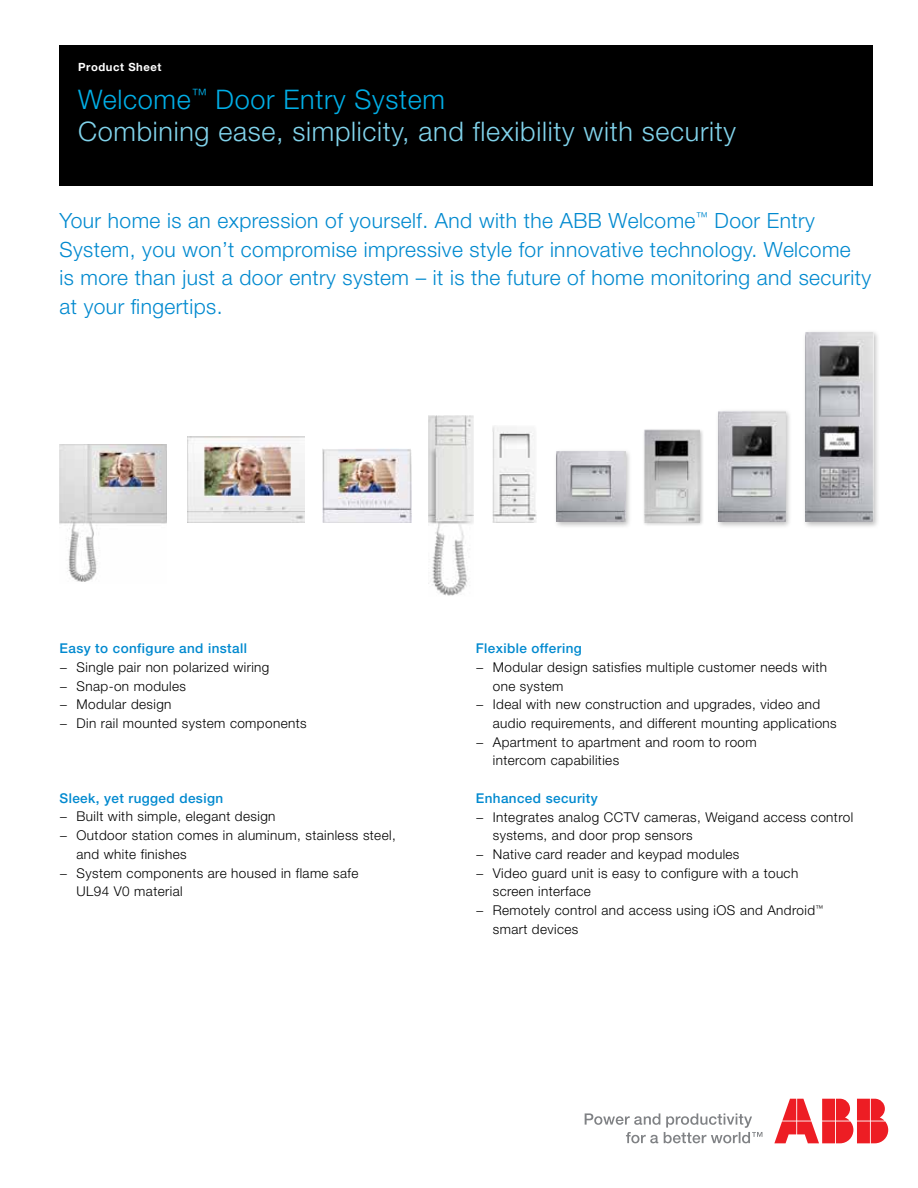
<style>
.page{position:relative;width:918px;height:1188px;background:#fff}
.page>*{position:absolute;margin:0;border:0;box-sizing:border-box;transform-origin:0 0}
.t1{font:300 27px/31.5px "Helvetica Neue LT Std";letter-spacing:.025em;color:#81d3eb}
.t2{font:300 21px/28.5px "Helvetica Neue LT Std";letter-spacing:.02em;color:#0089cf}
.t3{font:300 13.5px/18.8px "Helvetica Neue LT Std";letter-spacing:.03em;color:#000}
.t4{font:500 13.5px "Helvetica Neue LT Std";letter-spacing:.03em;color:#0089cf}
.t5{font:700 11.25px "Helvetica Neue";letter-spacing:.05em;color:#fff}
.s1{color:#00aee6}
</style>
<div class="page">
<svg style="left:585px;top:1113px;width:177px;height:30px"></svg>
<svg style="left:774px;top:1099px;width:114px;height:44px"></svg>
<div style="left:60px;top:45px;width:813px;height:140px;background:#000"></div>
<div style="left:554px;top:448px;width:78px;height:81px;background:#000;opacity:.26"></div>
<img style="left:557px;top:451px;width:68px;height:71px">
<div style="left:643px;top:428px;width:61px;height:98px;background:#000;opacity:.26"></div>
<img style="left:643px;top:429px;width:57px;height:94px">
<div style="left:715px;top:409px;width:78px;height:120px;background:#000;opacity:.26"></div>
<img style="left:718px;top:412px;width:68px;height:110px">
<div style="left:803px;top:329px;width:77px;height:200px;background:#000;opacity:.26"></div>
<img style="left:806px;top:333px;width:67px;height:189px">
<img style="left:428px;top:416px;width:46px;height:180px">
<img style="left:323px;top:449px;width:88px;height:74px">
<img style="left:187px;top:437px;width:118px;height:85px">
<img style="left:493px;top:426px;width:43px;height:96px">
<img style="left:59px;top:444px;width:108px;height:138px">
<p class="t5" style="left:78px;top:59px;width:85px">Product Sheet</p>
<h1 class="t1" style="left:78px;top:83px;width:659px"><span class="s1">Welcome</span><sup>™</sup> <span class="s1">Door Entry System<br></span>Combining ease, simplicity, and flexibility with security</h1>
<p class="t2" style="left:60px;top:206px;width:813px">Your home is an expression of yourself. And with the ABB Welcome<sup>™</sup> Door Entry System, you won’t compromise impressive style for innovative technology. Welcome<br>is more than just a door entry system – it is the future of home monitoring and security at your fingertips.</p>
<p class="t4" style="left:60px;top:640px;width:189px">Easy to configure and install</p>
<p class="t3" style="left:60px;top:657px;width:249px">− Single pair non polarized wiring<br>− Snap-on modules<br>− Modular design<br>− Din rail mounted system components</p>
<p class="t4" style="left:60px;top:790px;width:165px">Sleek, yet rugged design</p>
<p class="t3" style="left:60px;top:807px;width:217px">− Built with simple, elegant design</p>
<p class="t3" style="left:60px;top:826px;width:338px">− Outdoor station comes in aluminum, stainless steel,</p>
<p class="t3" style="left:77px;top:844px;width:112px">and white finishes</p>
<p class="t3" style="left:60px;top:863px;width:300px">− System components are housed in flame safe</p>
<p class="t3" style="left:77px;top:882px;width:108px">UL94 V0 material</p>
<p class="t4" style="left:476px;top:640px;width:108px">Flexible offering</p>
<p class="t3" style="left:476px;top:657px;width:353px">− Modular design satisfies multiple customer needs with</p>
<p class="t3" style="left:493px;top:676px;width:72px">one system</p>
<p class="t3" style="left:476px;top:695px;width:346px">− Ideal with new construction and upgrades, video and</p>
<p class="t3" style="left:493px;top:714px;width:345px">audio requirements, and different mounting applications</p>
<p class="t3" style="left:476px;top:732px;width:282px">− Apartment to apartment and room to room</p>
<p class="t3" style="left:493px;top:751px;width:128px">intercom capabilities</p>
<p class="t4" style="left:476px;top:790px;width:124px">Enhanced security</p>
<p class="t3" style="left:476px;top:807px;width:379px">− Integrates analog CCTV cameras, Weigand access control</p>
<p class="t3" style="left:493px;top:826px;width:202px">systems, and door prop sensors</p>
<p class="t3" style="left:476px;top:844px;width:265px">− Native card reader and keypad modules</p>
<p class="t3" style="left:476px;top:863px;width:324px">− Video guard unit is easy to configure with a touch</p>
<p class="t3" style="left:493px;top:882px;width:100px">screen interface</p>
<p class="t3" style="left:476px;top:901px;width:349px">− Remotely control and access using iOS and Android<sup>™</sup></p>
<p class="t3" style="left:493px;top:919px;width:87px">smart devices</p>
</div>
